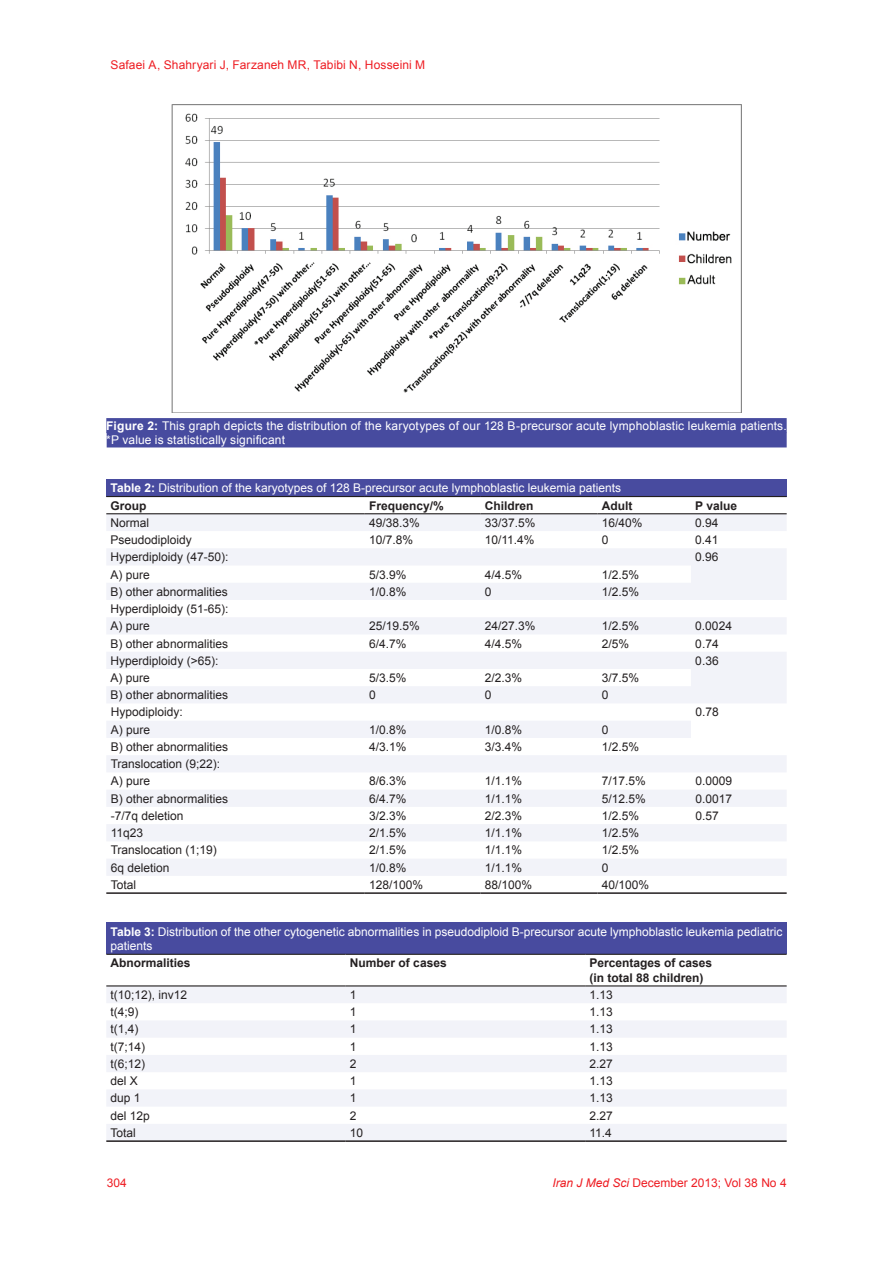
<style>
.page{position:relative;width:893px;height:1263px;background:#fff}
.page>*{position:absolute;margin:0;border:0;box-sizing:border-box;transform-origin:0 0}
.t1{font:12px/17.2px "Arial";color:#231f20}
.t2{font:12px/14.4px "Arial";color:#fff}
.t3{font:700 12px/14.4px "Arial";color:#231f20}
.t4{font:12px "Arial";letter-spacing:.01em;color:#ee1d23}
.s1{font-weight:700}
.s2{font-weight:700;color:#231f20}
.s3{font-style:italic}
</style>
<div class="page">
<img style="left:172px;top:105px;width:570px;height:307px">
<div style="left:106px;top:418px;width:681px;height:15px;background:#474b9f"></div>
<div style="left:107px;top:432px;width:680px;height:15px;background:#474b9f"></div>
<div style="left:106px;top:479px;width:681px;height:17px;background:#484b9f"></div>
<svg style="left:106px;top:514px;width:681px;height:362px;fill:#f2f3f9"></svg>
<hr style="left:106px;top:496px;width:259px;height:1px;background:#231f20">
<hr style="left:365px;top:496px;width:115px;height:1px;background:#231f20">
<hr style="left:480px;top:496px;width:117px;height:1px;background:#231f20">
<hr style="left:597px;top:496px;width:94px;height:1px;background:#231f20">
<hr style="left:691px;top:496px;width:96px;height:1px;background:#231f20">
<hr style="left:106px;top:513px;width:259px;height:1px;background:#231f20">
<hr style="left:365px;top:513px;width:115px;height:1px;background:#231f20">
<hr style="left:480px;top:513px;width:117px;height:1px;background:#231f20">
<hr style="left:597px;top:513px;width:94px;height:1px;background:#231f20">
<hr style="left:691px;top:513px;width:96px;height:1px;background:#231f20">
<hr style="left:106px;top:892px;width:259px;height:2px;background:#231f20">
<hr style="left:365px;top:892px;width:115px;height:2px;background:#231f20">
<hr style="left:480px;top:892px;width:117px;height:2px;background:#231f20">
<hr style="left:597px;top:892px;width:94px;height:2px;background:#231f20">
<hr style="left:691px;top:892px;width:96px;height:2px;background:#231f20">
<div style="left:106px;top:923px;width:681px;height:31px;background:#484b9f"></div>
<svg style="left:106px;top:986px;width:681px;height:154px;fill:#f2f3f9"></svg>
<hr style="left:106px;top:954px;width:240px;height:1px;background:#231f20">
<hr style="left:346px;top:954px;width:239px;height:1px;background:#231f20">
<hr style="left:585px;top:954px;width:202px;height:1px;background:#231f20">
<hr style="left:106px;top:985px;width:240px;height:1px;background:#231f20">
<hr style="left:346px;top:985px;width:239px;height:1px;background:#231f20">
<hr style="left:585px;top:985px;width:202px;height:1px;background:#231f20">
<hr style="left:106px;top:1140px;width:240px;height:2px;background:#231f20">
<hr style="left:346px;top:1140px;width:239px;height:2px;background:#231f20">
<hr style="left:585px;top:1140px;width:202px;height:2px;background:#231f20">
<p class="t4" style="left:111px;top:57px;width:316px">Safaei A, Shahryari J, Farzaneh MR, Tabibi N, Hosseini M</p>
<p class="t2" style="left:106px;top:419px;width:682px"><span class="s1">Figure 2:</span> This graph depicts the distribution of the karyotypes of our 128 B-precursor acute lymphoblastic leukemia patients. *P value is statistically significant</p>
<p class="t2" style="left:111px;top:480px;width:512px;line-height:17.2px"><span class="s1">Table 2:</span> Distribution of the karyotypes of 128 B-precursor acute lymphoblastic leukemia patients<br><span class="s2">Group</span></p>
<p class="t3" style="left:369px;top:498px;width:76px">Frequency/%</p>
<p class="t3" style="left:485px;top:498px;width:50px">Children</p>
<p class="t3" style="left:602px;top:498px;width:32px">Adult</p>
<p class="t3" style="left:695px;top:498px;width:43px">P value</p>
<p class="t1" style="left:111px;top:514px;width:40px">Normal</p>
<p class="t1" style="left:369px;top:514px;width:52px">49/38.3%</p>
<p class="t1" style="left:485px;top:514px;width:52px">33/37.5%</p>
<p class="t1" style="left:602px;top:514px;width:42px">16/40%</p>
<p class="t1" style="left:695px;top:514px;width:25px">0.94</p>
<p class="t1" style="left:111px;top:531px;width:83px">Pseudodiploidy</p>
<p class="t1" style="left:369px;top:531px;width:46px">10/7.8%</p>
<p class="t1" style="left:485px;top:531px;width:51px">10/11.4%</p>
<p class="t1" style="left:602px;top:531px;width:8px">0</p>
<p class="t1" style="left:695px;top:531px;width:25px">0.41</p>
<p class="t1" style="left:111px;top:548px;width:120px">Hyperdiploidy (47-50):</p>
<p class="t1" style="left:695px;top:548px;width:25px">0.96</p>
<p class="t1" style="left:111px;top:566px;width:41px">A) pure</p>
<p class="t1" style="left:369px;top:566px;width:39px">5/3.9%</p>
<p class="t1" style="left:485px;top:566px;width:39px">4/4.5%</p>
<p class="t1" style="left:602px;top:566px;width:39px">1/2.5%</p>
<p class="t1" style="left:111px;top:583px;width:119px">B) other abnormalities</p>
<p class="t1" style="left:369px;top:583px;width:39px">1/0.8%</p>
<p class="t1" style="left:485px;top:583px;width:8px">0</p>
<p class="t1" style="left:602px;top:583px;width:39px">1/2.5%</p>
<p class="t1" style="left:111px;top:600px;width:120px">Hyperdiploidy (51-65):<br>A) pure</p>
<p class="t1" style="left:369px;top:617px;width:52px">25/19.5%</p>
<p class="t1" style="left:485px;top:617px;width:52px">24/27.3%</p>
<p class="t1" style="left:602px;top:617px;width:39px">1/2.5%</p>
<p class="t1" style="left:695px;top:617px;width:38px">0.0024</p>
<p class="t1" style="left:111px;top:635px;width:119px">B) other abnormalities</p>
<p class="t1" style="left:369px;top:635px;width:39px">6/4.7%</p>
<p class="t1" style="left:485px;top:635px;width:39px">4/4.5%</p>
<p class="t1" style="left:602px;top:635px;width:29px">2/5%</p>
<p class="t1" style="left:695px;top:635px;width:25px">0.74</p>
<p class="t1" style="left:111px;top:652px;width:109px">Hyperdiploidy (&gt;65):</p>
<p class="t1" style="left:695px;top:652px;width:25px">0.36</p>
<p class="t1" style="left:111px;top:669px;width:41px">A) pure</p>
<p class="t1" style="left:369px;top:669px;width:39px">5/3.5%</p>
<p class="t1" style="left:485px;top:669px;width:39px">2/2.3%</p>
<p class="t1" style="left:602px;top:669px;width:39px">3/7.5%</p>
<p class="t1" style="left:111px;top:686px;width:119px">B) other abnormalities</p>
<p class="t1" style="left:369px;top:686px;width:8px">0</p>
<p class="t1" style="left:485px;top:686px;width:8px">0</p>
<p class="t1" style="left:602px;top:686px;width:8px">0</p>
<p class="t1" style="left:111px;top:704px;width:74px">Hypodiploidy:</p>
<p class="t1" style="left:695px;top:704px;width:25px">0.78</p>
<p class="t1" style="left:111px;top:721px;width:41px">A) pure</p>
<p class="t1" style="left:369px;top:721px;width:39px">1/0.8%</p>
<p class="t1" style="left:485px;top:721px;width:39px">1/0.8%</p>
<p class="t1" style="left:602px;top:721px;width:8px">0</p>
<p class="t1" style="left:111px;top:738px;width:119px">B) other abnormalities</p>
<p class="t1" style="left:369px;top:738px;width:39px">4/3.1%</p>
<p class="t1" style="left:485px;top:738px;width:39px">3/3.4%</p>
<p class="t1" style="left:602px;top:738px;width:39px">1/2.5%</p>
<p class="t1" style="left:111px;top:755px;width:111px">Translocation (9;22):<br>A) pure</p>
<p class="t1" style="left:369px;top:773px;width:39px">8/6.3%</p>
<p class="t1" style="left:485px;top:773px;width:39px">1/1.1%</p>
<p class="t1" style="left:602px;top:773px;width:46px">7/17.5%</p>
<p class="t1" style="left:695px;top:773px;width:38px">0.0009</p>
<p class="t1" style="left:111px;top:790px;width:119px">B) other abnormalities</p>
<p class="t1" style="left:369px;top:790px;width:39px">6/4.7%</p>
<p class="t1" style="left:485px;top:790px;width:39px">1/1.1%</p>
<p class="t1" style="left:602px;top:790px;width:46px">5/12.5%</p>
<p class="t1" style="left:695px;top:790px;width:38px">0.0017</p>
<p class="t1" style="left:111px;top:807px;width:74px">-7/7q deletion</p>
<p class="t1" style="left:369px;top:807px;width:39px">3/2.3%</p>
<p class="t1" style="left:485px;top:807px;width:39px">2/2.3%</p>
<p class="t1" style="left:602px;top:807px;width:39px">1/2.5%</p>
<p class="t1" style="left:695px;top:807px;width:25px">0.57</p>
<p class="t1" style="left:111px;top:824px;width:34px">11q23</p>
<p class="t1" style="left:369px;top:824px;width:39px">2/1.5%</p>
<p class="t1" style="left:485px;top:824px;width:39px">1/1.1%</p>
<p class="t1" style="left:602px;top:824px;width:39px">1/2.5%</p>
<p class="t1" style="left:111px;top:842px;width:108px">Translocation (1;19)</p>
<p class="t1" style="left:369px;top:842px;width:39px">2/1.5%</p>
<p class="t1" style="left:485px;top:842px;width:39px">1/1.1%</p>
<p class="t1" style="left:602px;top:842px;width:39px">1/2.5%</p>
<p class="t1" style="left:111px;top:859px;width:60px">6q deletion</p>
<p class="t1" style="left:369px;top:859px;width:39px">1/0.8%</p>
<p class="t1" style="left:485px;top:859px;width:39px">1/1.1%</p>
<p class="t1" style="left:602px;top:859px;width:8px">0</p>
<p class="t1" style="left:111px;top:876px;width:27px">Total</p>
<p class="t1" style="left:369px;top:876px;width:56px">128/100%</p>
<p class="t1" style="left:485px;top:876px;width:49px">88/100%</p>
<p class="t1" style="left:602px;top:876px;width:49px">40/100%</p>
<p class="t2" style="left:111px;top:924px;width:673px"><span class="s1">Table 3:</span> Distribution of the other cytogenetic abnormalities in pseudodiploid B-precursor acute lymphoblastic leukemia pediatric patients</p>
<p class="t3" style="left:111px;top:956px;width:82px">Abnormalities</p>
<p class="t3" style="left:350px;top:956px;width:98px">Number of cases</p>
<p class="t3" style="left:589px;top:956px;width:124px">Percentages of cases (in total 88 children)</p>
<p class="t1" style="left:111px;top:986px;width:78px">t(10;12), inv12</p>
<p class="t1" style="left:350px;top:986px;width:8px">1</p>
<p class="t1" style="left:589px;top:986px;width:25px">1.13</p>
<p class="t1" style="left:111px;top:1003px;width:30px">t(4;9)</p>
<p class="t1" style="left:350px;top:1003px;width:8px">1</p>
<p class="t1" style="left:589px;top:1003px;width:25px">1.13</p>
<p class="t1" style="left:111px;top:1021px;width:30px">t(1,4)</p>
<p class="t1" style="left:350px;top:1021px;width:8px">1</p>
<p class="t1" style="left:589px;top:1021px;width:25px">1.13</p>
<p class="t1" style="left:111px;top:1038px;width:36px">t(7;14)</p>
<p class="t1" style="left:350px;top:1038px;width:8px">1</p>
<p class="t1" style="left:589px;top:1038px;width:25px">1.13</p>
<p class="t1" style="left:111px;top:1055px;width:36px">t(6;12)</p>
<p class="t1" style="left:350px;top:1055px;width:8px">2</p>
<p class="t1" style="left:589px;top:1055px;width:25px">2.27</p>
<p class="t1" style="left:111px;top:1072px;width:29px">del X</p>
<p class="t1" style="left:350px;top:1072px;width:8px">1</p>
<p class="t1" style="left:589px;top:1072px;width:25px">1.13</p>
<p class="t1" style="left:111px;top:1090px;width:32px">dup 1</p>
<p class="t1" style="left:350px;top:1090px;width:8px">1</p>
<p class="t1" style="left:589px;top:1090px;width:25px">1.13</p>
<p class="t1" style="left:111px;top:1107px;width:41px">del 12p</p>
<p class="t1" style="left:350px;top:1107px;width:8px">2</p>
<p class="t1" style="left:589px;top:1107px;width:25px">2.27</p>
<p class="t1" style="left:111px;top:1124px;width:27px">Total</p>
<p class="t1" style="left:350px;top:1124px;width:15px">10</p>
<p class="t1" style="left:589px;top:1124px;width:24px">11.4</p>
<p class="t4" style="left:107px;top:1175px;width:22px">304</p>
<p class="t4" style="left:552px;top:1174px;width:236px"><span class="s3">Iran J Med Sci</span> December 2013; Vol 38 No 4</p>
</div>
